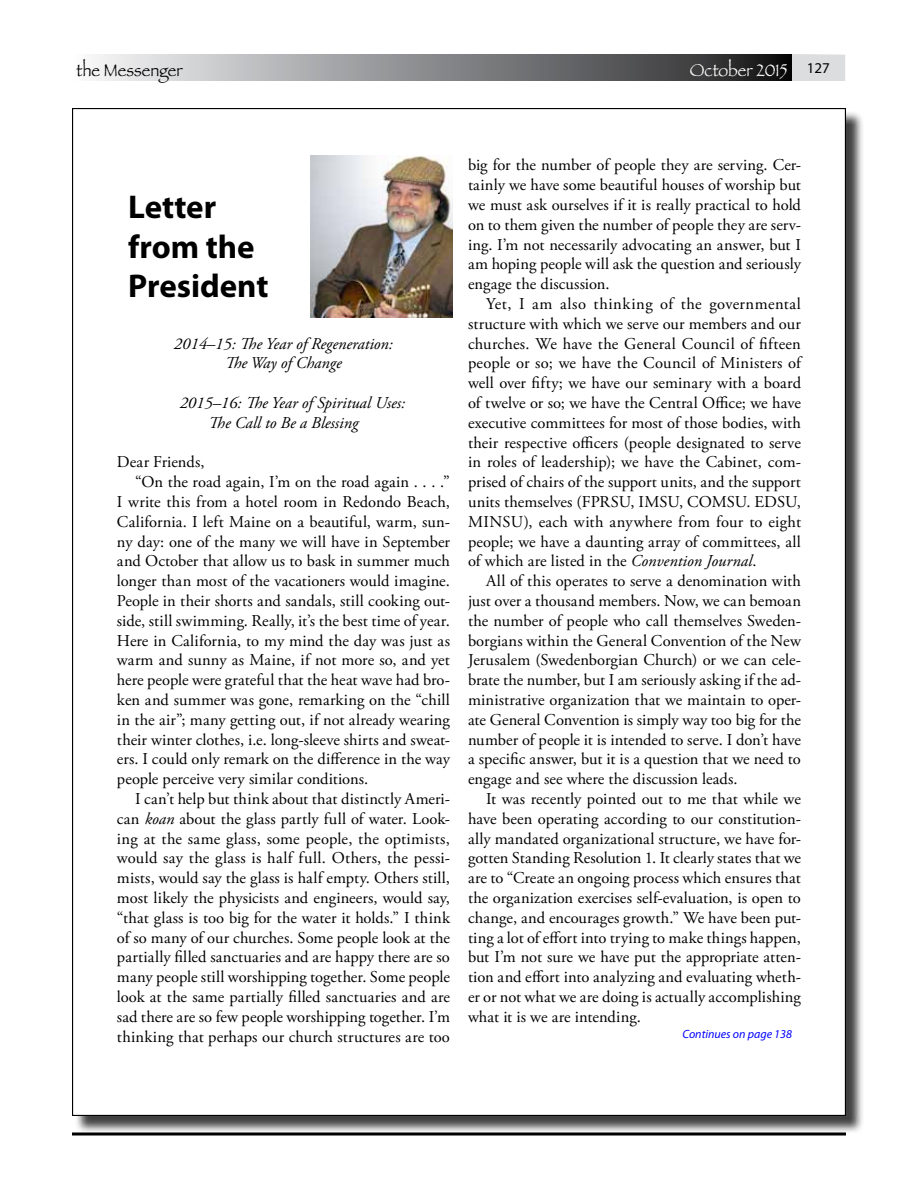
<style>
.page{position:relative;width:918px;height:1188px;background:#fff}
.page>*{position:absolute;margin:0;border:0;box-sizing:border-box;transform-origin:0 0}
.t1{font:700 33px/39.6px "Myriad Pro";color:#000}
.t2{font:18px "Papyrus";color:#fff;scale:.9 1}
.t3{font:18px "Papyrus";color:#000;scale:.9 1}
.t4{font:16.5px/19.8px "Adobe Garamond Pro";letter-spacing:.005em;color:#000;text-align:justify}
.t5{font:italic 16.5px/19.8px "Adobe Garamond Pro";color:#000;text-align:center}
.t6{font:italic 12px "Myriad Pro";color:#00f}
.s1{font-style:italic}
</style>
<div class="page">
<svg style="left:95px;top:54px;width:697px;height:27px;background:#858688"></svg>
<svg style="left:792px;top:54px;width:53px;height:27px"></svg>
<hr style="left:72px;top:1132px;width:774px;height:4px;background:#7f7f7f">
<div style="left:74px;top:110px;width:791px;height:1025px;background:#000;opacity:.75"></div>
<div style="left:73px;top:109px;width:772px;height:1006px;background:#fff"></div>
<img style="left:310px;top:155px;width:142px;height:163px">
<p class="t3" style="left:76px;top:59px;width:119px">the Messenger</p>
<p class="t2" style="left:690px;top:59px;width:157px">October 2015 <sup>127</sup></p>
<h1 class="t1" style="left:128px;top:186px;width:142px">Letter from the<br>President</h1>
<p class="t5" style="left:174px;top:334px;width:221px">2014–15: The Year of Regeneration:<br>The Way of Change</p>
<p class="t5" style="left:209px;top:393px;width:198px;text-align:left;text-indent:-29px">2015–16: The Year of Spiritual Uses:<br>The Call to Be a Blessing</p>
<p class="t4" style="left:117px;top:453px;width:89px">Dear Friends,</p>
<p class="t4" style="left:135px;top:473px;width:316px">“On the road again, I’m on the road again . . . .”</p>
<p class="t4" style="left:117px;top:492px;width:334px">I write this from a hotel room in Redondo Beach,</p>
<p class="t4" style="left:117px;top:512px;width:335px">California. I left Maine on a beautiful, warm, sun-</p>
<p class="t4" style="left:117px;top:532px;width:335px">ny day: one of the many we will have in September</p>
<p class="t4" style="left:117px;top:552px;width:334px">and October that allow us to bask in summer much</p>
<p class="t4" style="left:117px;top:572px;width:334px">longer than most of the vacationers would imagine.</p>
<p class="t4" style="left:117px;top:591px;width:335px">People in their shorts and sandals, still cooking out-</p>
<p class="t4" style="left:117px;top:611px;width:335px">side, still swimming. Really, it’s the best time of year.</p>
<p class="t4" style="left:117px;top:631px;width:335px">Here in California, to my mind the day was just as</p>
<p class="t4" style="left:117px;top:651px;width:335px">warm and sunny as Maine, if not more so, and yet</p>
<p class="t4" style="left:117px;top:671px;width:335px">here people were grateful that the heat wave had bro-</p>
<p class="t4" style="left:117px;top:690px;width:335px">ken and summer was gone, remarking on the “chill</p>
<p class="t4" style="left:117px;top:710px;width:334px">in the air”; many getting out, if not already wearing</p>
<p class="t4" style="left:117px;top:730px;width:335px">their winter clothes, i.e. long-sleeve shirts and sweat-</p>
<p class="t4" style="left:117px;top:750px;width:335px">ers. I could only remark on the difference in the way</p>
<p class="t4" style="left:117px;top:770px;width:253px">people perceive very similar conditions.</p>
<p class="t4" style="left:135px;top:789px;width:317px">I can’t help but think about that distinctly Ameri-</p>
<p class="t4" style="left:117px;top:809px;width:335px">can <span class="s1">koan</span> about the glass partly full of water. Look-</p>
<p class="t4" style="left:117px;top:829px;width:334px">ing at the same glass, some people, the optimists,</p>
<p class="t4" style="left:117px;top:849px;width:335px">would say the glass is half full. Others, the pessi-</p>
<p class="t4" style="left:117px;top:869px;width:334px">mists, would say the glass is half empty. Others still,</p>
<p class="t4" style="left:117px;top:888px;width:334px">most likely the physicists and engineers, would say,</p>
<p class="t4" style="left:117px;top:908px;width:335px">“that glass is too big for the water it holds.” I think</p>
<p class="t4" style="left:117px;top:928px;width:334px">of so many of our churches. Some people look at the</p>
<p class="t4" style="left:117px;top:948px;width:334px">partially filled sanctuaries and are happy there are so</p>
<p class="t4" style="left:117px;top:968px;width:335px">many people still worshipping together. Some people</p>
<p class="t4" style="left:117px;top:987px;width:335px">look at the same partially filled sanctuaries and are</p>
<p class="t4" style="left:117px;top:1007px;width:334px">sad there are so few people worshipping together. I’m</p>
<p class="t4" style="left:117px;top:1027px;width:334px">thinking that perhaps our church structures are too</p>
<p class="t4" style="left:468px;top:156px;width:335px">big for the number of people they are serving. Cer&shy;tainly we have some beautiful houses of worship but we must ask ourselves if it is really practical to hold on to them given the number of people they are serv&shy;ing. I’m not necessarily advocating an answer, but I am hoping people will ask the question and seriously engage the discussion.</p>
<p class="t4" style="left:468px;top:294px;width:335px;text-indent:18px">Yet, I am also thinking of the governmental structure with which we serve our members and our churches. We have the General Council of fifteen people or so; we have the Council of Ministers of well over fifty; we have our seminary with a board of twelve or so; we have the Central Office; we have executive committees for most of those bodies, with their respective officers (people designated to serve in roles of leadership); we have the Cabinet, com&shy;prised of chairs of the support units, and the support units themselves (FPRSU, IMSU, COMSU. EDSU, MINSU), each with anywhere from four to eight people; we have a daunting array of committees, all of which are listed in the <span class="s1">Convention Journal</span>.</p>
<p class="t4" style="left:468px;top:572px;width:335px;text-indent:18px">All of this operates to serve a denomination with just over a thousand members. Now, we can bemoan the number of people who call themselves Sweden&shy;borgians within the General Convention of the New Jerusalem (Swedenborgian Church) or we can cele&shy;brate the number, but I am seriously asking if the ad&shy;ministrative organization that we maintain to oper&shy;ate General Convention is simply way too big for the number of people it is intended to serve. I don’t have a specific answer, but it is a question that we need to engage and see where the discussion leads.</p>
<p class="t4" style="left:468px;top:789px;width:335px;text-indent:18px">It was recently pointed out to me that while we have been operating according to our constitution&shy;ally mandated organizational structure, we have for&shy;gotten Standing Resolution 1. It clearly states that we are to “Create an ongoing process which ensures that the organization exercises self-evaluation, is open to change, and encourages growth.” We have been put&shy;ting a lot of effort into trying to make things happen, but I’m not sure we have put the appropriate atten&shy;tion and effort into analyzing and evaluating wheth&shy;er or not what we are doing is actually accomplishing what it is we are intending.</p>
<p class="t6" style="left:682px;top:1027px;width:111px">Continues on page 138</p>
</div>
